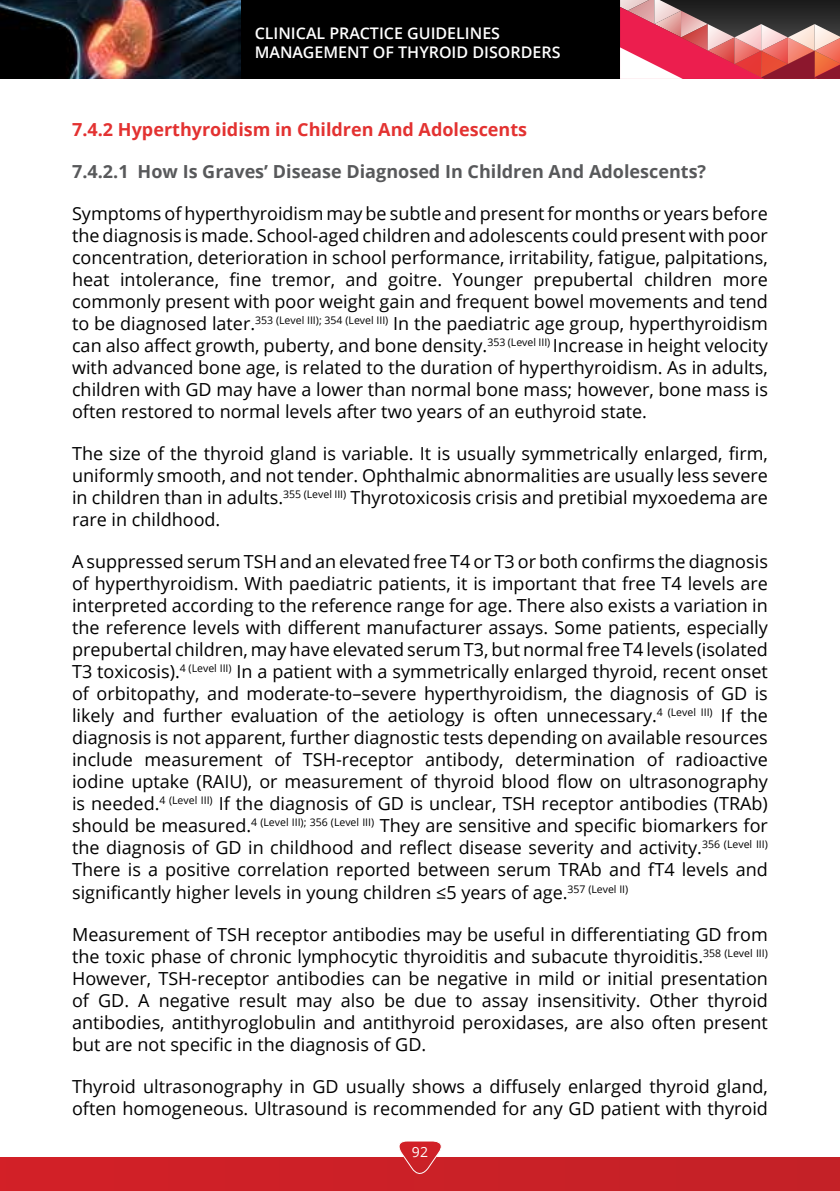
<style>
.page{position:relative;width:840px;height:1191px;background:#fff}
.page>*{position:absolute;margin:0;border:0;box-sizing:border-box;transform-origin:0 0}
.t1{font:18px/22px "Open Sans";color:#000;text-align:justify}
.t2{font:700 18px "Open Sans";color:#58595b}
.t3{font:700 18px "Open Sans";color:#e33231}
.t4{font:600 16px/19.2px "Open Sans";color:#fff}
.t5{font:14px "Open Sans";color:#fff}
</style>
<div class="page">
<div style="left:0;top:0;width:839px;height:79px;background:#000"></div>
<svg style="left:620px;top:0;width:219px;height:79px;background:#b35b65"></svg>
<img style="left:0;top:0;width:240px;height:79px">
<div style="left:0;top:1157px;width:839px;height:34px;background:#cb2127"></div>
<svg style="left:399px;top:1141px;width:43px;height:33px"></svg>
<p class="t4" style="left:254px;top:24px;width:307px">CLINICAL PRACTICE GUIDELINES<br>MANAGEMENT OF THYROID DISORDERS</p>
<p class="t3" style="left:72px;top:117px;width:456px">7.4.2 Hyperthyroidism in Children And Adolescents</p>
<p class="t2" style="left:72px;top:159px;width:635px">7.4.2.1 How Is Graves’ Disease Diagnosed In Children And Adolescents?</p>
<p class="t1" style="left:72px;top:202px;width:697px">Symptoms of hyperthyroidism may be subtle and present for months or years before the diagnosis is made. School-aged children and adolescents could present with poor concentration, deterioration in school performance, irritability, fatigue, palpitations, heat intolerance, fine tremor, and goitre. Younger prepubertal children more commonly present with poor weight gain and frequent bowel movements and tend to be diagnosed later.<sup>353</sup> <sup>(Level</sup> <sup>III);</sup> <sup>354</sup> <sup>(Level</sup> <sup>III)</sup> In the paediatric age group, hyperthyroidism can also affect growth, puberty, and bone density.<sup>353</sup> <sup>(Level</sup> <sup>III)</sup> Increase in height velocity with advanced bone age, is related to the duration of hyperthyroidism. As in adults, children with GD may have a lower than normal bone mass; however, bone mass is often restored to normal levels after two years of an euthyroid state.</p>
<p class="t1" style="left:72px;top:442px;width:697px">The size of the thyroid gland is variable. It is usually symmetrically enlarged, firm, uniformly smooth, and not tender. Ophthalmic abnormalities are usually less severe in children than in adults.<sup>355</sup> <sup>(Level</sup> <sup>III)</sup> Thyrotoxicosis crisis and pretibial myxoedema are rare in childhood.</p>
<p class="t1" style="left:72px;top:550px;width:697px">A suppressed serum TSH and an elevated free T4 or T3 or both confirms the diagnosis of hyperthyroidism. With paediatric patients, it is important that free T4 levels are interpreted according to the reference range for age. There also exists a variation in the reference levels with different manufacturer assays. Some patients, especially prepubertal children, may have elevated serum T3, but normal free T4 levels (isolated T3 toxicosis).<sup>4</sup> <sup>(Level</sup> <sup>III)</sup> In a patient with a symmetrically enlarged thyroid, recent onset of orbitopathy, and moderate-to–severe hyperthyroidism, the diagnosis of GD is likely and further evaluation of the aetiology is often unnecessary.<sup>4</sup> <sup>(Level</sup> <sup>III)</sup> If the diagnosis is not apparent, further diagnostic tests depending on available resources include measurement of TSH-receptor antibody, determination of radioactive iodine uptake (RAIU), or measurement of thyroid blood flow on ultrasonography is needed.<sup>4</sup> <sup>(Level</sup> <sup>III)</sup> If the diagnosis of GD is unclear, TSH receptor antibodies (TRAb) should be measured.<sup>4</sup> <sup>(Level</sup> <sup>III);</sup> <sup>356</sup> <sup>(Level</sup> <sup>III)</sup> They are sensitive and specific biomarkers for the diagnosis of GD in childhood and reflect disease severity and activity.<sup>356</sup> <sup>(Level</sup> <sup>III)<br></sup>There is a positive correlation reported between serum TRAb and fT4 levels and significantly higher levels in young children ≤5 years of age.<sup>357</sup> <sup>(Level</sup> <sup>II)</sup></p>
<p class="t1" style="left:72px;top:922px;width:697px">Measurement of TSH receptor antibodies may be useful in differentiating GD from the toxic phase of chronic lymphocytic thyroiditis and subacute thyroiditis.<sup>358</sup> <sup>(Level</sup> <sup>III)<br></sup>However, TSH-receptor antibodies can be negative in mild or initial presentation of GD. A negative result may also be due to assay insensitivity. Other thyroid antibodies, antithyroglobulin and antithyroid peroxidases, are also often present but are not specific in the diagnosis of GD.</p>
<p class="t1" style="left:72px;top:1074px;width:697px">Thyroid ultrasonography in GD usually shows a diffusely enlarged thyroid gland, often homogeneous. Ultrasound is recommended for any GD patient with thyroid</p>
<p class="t5" style="left:412px;top:1142px;width:18px">92</p>
</div>
